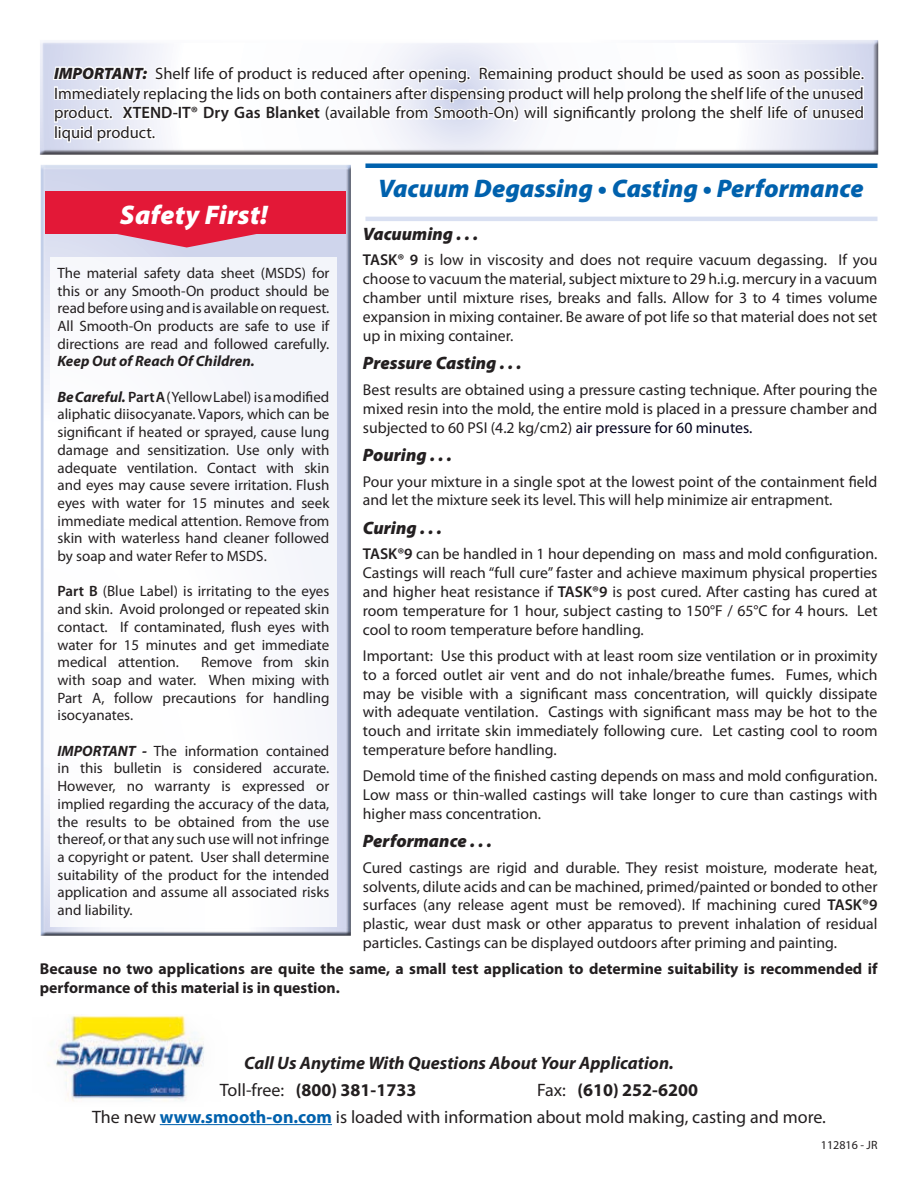
<style>
.page{position:relative;width:918px;height:1188px;background:#fff}
.page>*{position:absolute;margin:0;border:0;box-sizing:border-box;transform-origin:0 0}
.t1{font:italic 900 27px "Myriad Pro";letter-spacing:.01em;color:#fff}
.t2{font:italic 900 25.5px "Myriad Pro";color:#0061ad}
.t3{font:18px/27px "Myriad Pro";color:#231f20}
.t4{font:italic 700 18px/27px "Myriad Pro";color:#231f20}
.t5{font:italic 900 18px "Myriad Pro";color:#231f20}
.t6{font:16.5px/19.8px "Myriad Pro";color:#231f20;text-align:justify}
.t7{font:15.75px/18.9px "Myriad Pro";color:#231f20;text-align:justify}
.t8{font:700 15.75px/18.9px "Myriad Pro";color:#231f20}
.t9{font:15px/17.7px "Myriad Pro";color:#231f20;text-align:justify}
.t10{font:italic 700 15px "Myriad Pro";color:#231f20}
.t11{font:12px "Myriad Pro";color:#231f20}
.s1{font-weight:900;font-style:italic}
.s2{font-weight:600}
.s3{color:#02001b}
.s4{font-weight:700;font-style:italic}
.s5{font-weight:400;font-style:normal}
.s6{font-style:normal}
.s7{font-weight:700}
.s8{font-weight:700;color:#0061ad}
</style>
<div class="page">
<div style="left:39px;top:39px;width:840px;height:116px;background:#231f20;opacity:.75"></div>
<svg style="left:51px;top:39px;width:814px;height:116px"></svg>
<div style="left:365px;top:163px;width:512px;height:5px;background:#0061ad"></div>
<img style="left:54px;top:1015px;width:150px;height:86px">
<hr style="left:160px;top:1124px;width:172px;height:1px;background:#0061ad">
<div style="left:40px;top:164px;width:313px;height:773px;background:#231f20;opacity:.75"></div>
<div style="left:51px;top:257px;width:286px;height:670px;background:#fff"></div>
<div style="left:45px;top:191px;width:301px;height:43px;background:#e31837"></div>
<svg style="left:117px;top:234px;width:139px;height:14px;background:#da7a94"></svg>
<hr style="left:365px;top:217px;width:512px;height:4px;background:#d9e0f2">
<p class="t6" style="left:54px;top:63px;width:812px"><span class="s1">IMPORTANT:</span> Shelf life of product is reduced after opening. Remaining product should be used as soon as possible.<br>Immediately replacing the lids on both containers after dispensing product will help prolong the shelf life of the unused product. <span class="s2">XTEND-IT® Dry Gas Blanket</span> (available from Smooth-On) will significantly prolong the shelf life of unused liquid product.</p>
<h2 class="t2" style="left:378px;top:172px;width:487px">Vacuum Degassing • Casting • Performance</h2>
<h1 class="t1" style="left:120px;top:197px;width:149px">Safety First!</h1>
<p class="t5" style="left:363px;top:222px;width:117px">Vacuuming . . .</p>
<p class="t7" style="left:363px;top:250px;width:516px"><span class="s2">TASK® 9</span> is low in viscosity and does not require vacuum degassing. If you choose to vacuum the material, subject mixture to 29 h.i.g. mercury in a vacuum chamber until mixture rises, breaks and falls. Allow for 3 to 4 times volume expansion in mixing container. Be aware of pot life so that material does not set up in mixing container.</p>
<p class="t5" style="left:363px;top:351px;width:160px">Pressure Casting . . .</p>
<p class="t7" style="left:363px;top:380px;width:516px">Best results are obtained using a pressure casting technique. After pouring the mixed resin into the mold, the entire mold is placed in a pressure chamber and subjected to 60 PSI (4.2 kg/cm2) <span class="s3">air pressure for 60 minutes.</span></p>
<p class="t5" style="left:363px;top:443px;width:90px">Pouring . . .</p>
<p class="t7" style="left:363px;top:472px;width:516px">Pour your mixture in a single spot at the lowest point of the containment field and let the mixture seek its level. This will help minimize air entrapment.</p>
<p class="t5" style="left:363px;top:516px;width:80px">Curing . . .</p>
<p class="t7" style="left:363px;top:545px;width:516px"><span class="s2">TASK®9</span> can be handled in 1 hour depending on mass and mold configuration.<br>Castings will reach “full cure” faster and achieve maximum physical properties and higher heat resistance if <span class="s2">TASK®9</span> is post cured. After casting has cured at room temperature for 1 hour, subject casting to 150°F / 65°C for 4 hours. Let cool to room temperature before handling.</p>
<p class="t7" style="left:363px;top:646px;width:516px">Important: Use this product with at least room size ventilation or in proximity to a forced outlet air vent and do not inhale/breathe fumes. Fumes, which may be visible with a significant mass concentration, will quickly dissipate with adequate ventilation. Castings with significant mass may be hot to the touch and irritate skin immediately following cure. Let casting cool to room temperature before handling.</p>
<p class="t7" style="left:363px;top:766px;width:516px">Demold time of the finished casting depends on mass and mold configuration.<br>Low mass or thin-walled castings will take longer to cure than castings with higher mass concentration.</p>
<p class="t5" style="left:363px;top:829px;width:131px">Performance . . .</p>
<p class="t7" style="left:363px;top:858px;width:516px">Cured castings are rigid and durable. They resist moisture, moderate heat, solvents, dilute acids and can be machined, primed/painted or bonded to other surfaces (any release agent must be removed). If machining cured <span class="s2">TASK®9 </span>plastic, wear dust mask or other apparatus to prevent inhalation of residual particles. Castings can be displayed outdoors after priming and painting.</p>
<p class="t8" style="left:40px;top:959px;width:839px">Because no two applications are quite the same, a small test application to determine suitability is recommended if performance of this material is in question.</p>
<p class="t9" style="left:57px;top:264px;width:273px">The material safety data sheet (MSDS) for this or any Smooth-On product should be read before using and is available on request.<br>All Smooth-On products are safe to use if directions are read and followed carefully.</p>
<p class="t10" style="left:57px;top:352px;width:199px">Keep Out of Reach Of Children.</p>
<p class="t9" style="left:57px;top:388px;width:273px"><span class="s4">Be Careful.</span> <span class="s2">Part A</span> (Yellow Label) is a modified aliphatic diisocyanate. Vapors, which can be significant if heated or sprayed, cause lung damage and sensitization. Use only with adequate ventilation. Contact with skin and eyes may cause severe irritation. Flush eyes with water for 15 minutes and seek immediate medical attention. Remove from skin with waterless hand cleaner followed by soap and water Refer to MSDS.</p>
<p class="t9" style="left:57px;top:582px;width:273px"><span class="s2">Part B</span> (Blue Label) is irritating to the eyes and skin. Avoid prolonged or repeated skin contact. If contaminated, flush eyes with water for 15 minutes and get immediate medical attention.</p>
<p class="t9" style="left:57px;top:653px;width:273px;text-indent:144px">Remove from skin with soap and water. When mixing with Part A, follow precautions for handling isocyanates.</p>
<p class="t9" style="left:57px;top:742px;width:273px"><span class="s4">IMPORTANT -</span> The information contained in this bulletin is considered accurate.<br>However, no warranty is expressed or implied regarding the accuracy of the data, the results to be obtained from the use thereof, or that any such use will not infringe a copyright or patent. User shall determine suitability of the product for the intended application and assume all associated risks and liability.</p>
<p class="t4" style="left:220px;top:1049px;width:455px;text-indent:24px">Call Us Anytime With Questions About Your Application.<br><span class="s5">Toll-free:</span> <span class="s6">(800) 381-1733</span></p>
<p class="t3" style="left:92px;top:1076px;width:735px;text-indent:445px">Fax: <span class="s7">(610) 252-6200<br></span>The new <span class="s8">www.smooth-on.com</span> is loaded with information about mold making, casting and more.</p>
<p class="t11" style="left:821px;top:1137px;width:58px">112816 - JR</p>
</div>
